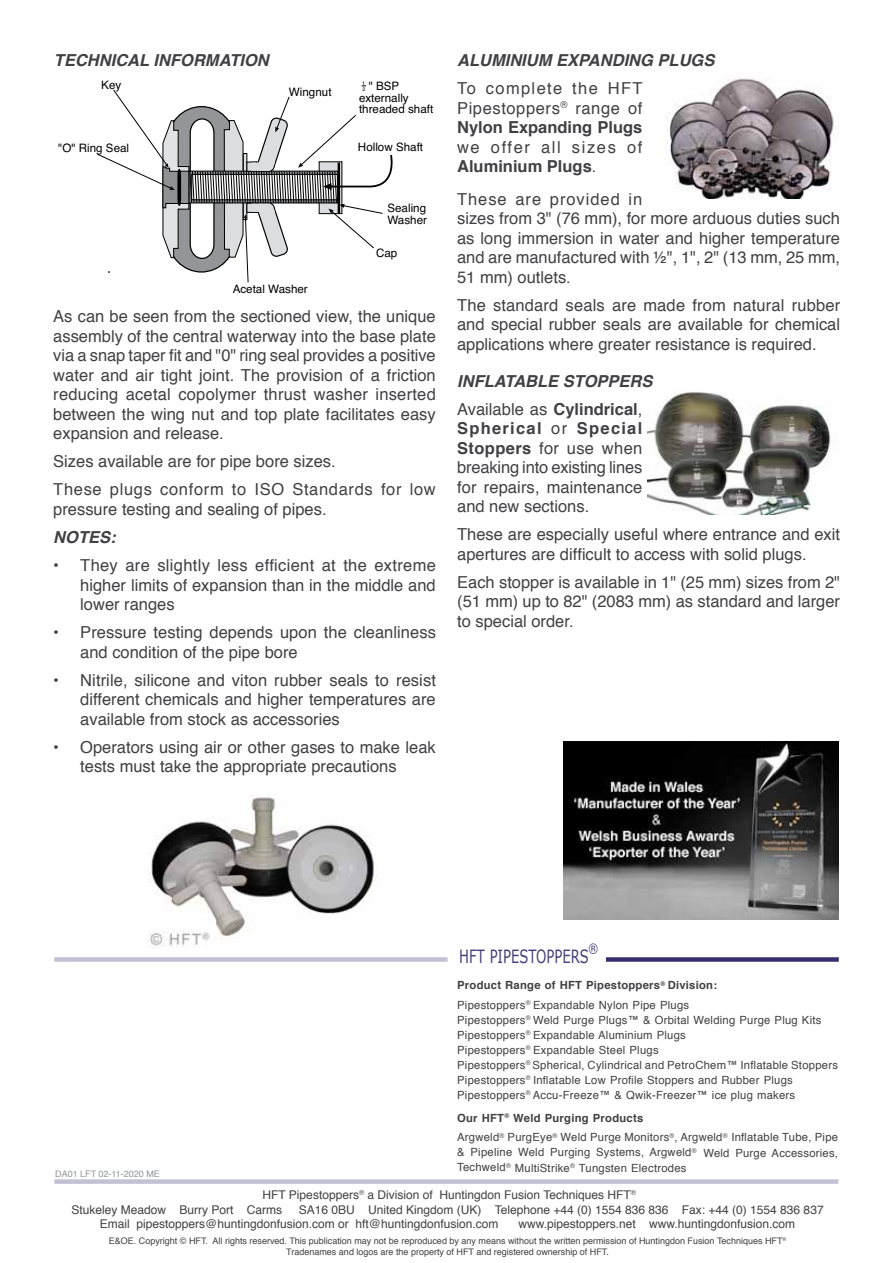
<style>
.page{position:relative;width:893px;height:1263px;background:#fff}
.page>*{position:absolute;margin:0;border:0;box-sizing:border-box;transform-origin:0 0}
.t1{font:18.15px "Verdana";color:#453e78;scale:.72 1}
.t2{font:16.5px/19.5px "Helvetica";color:#414042;text-align:justify}
.t3{font:italic 700 16.5px/28px "Helvetica";color:#414042}
.t4{font:16.5px/19.5px "Helvetica";letter-spacing:.1em;color:#414042}
.t5{font:14.7px "Helvetica";color:#453e78;scale:.83 1}
.t6{font:12px/14.4px "Helvetica";color:#414042}
.t7{font:11.55px/11.6px "Helvetica";color:#000}
.t8{font:11.25px/15px "Helvetica";letter-spacing:.02em;color:#414042}
.t9{font:700 11.25px/19.2px "Helvetica";letter-spacing:.02em;color:#414042}
.t10{font:9px/10.8px "Helvetica";color:#414042;text-align:center}
.t11{font:9px "Helvetica";color:#939598}
.t12{font:5.1px/5.6px "Helvetica";color:#000}
.s1{font-weight:700}
.s2{font-weight:400;font-style:normal}
.s3{font-style:normal}
.s4{font-weight:400}
.s5{color:#000}
</style>
<div class="page">
<div style="left:54px;top:957px;width:394px;height:5px;background:#c2c1d4"></div>
<div style="left:606px;top:957px;width:233px;height:5px;background:#352f6f"></div>
<div style="left:54px;top:1179px;width:784px;height:5px;background:#c2c1d4"></div>
<img style="left:563px;top:742px;width:275px;height:178px">
<img style="left:648px;top:392px;width:183px;height:122px">
<img style="left:667px;top:78px;width:169px;height:120px">
<svg style="left:97px;top:86px;width:296px;height:197px"></svg>
<img style="left:147px;top:797px;width:230px;height:150px">
<p class="t3" style="left:54px;top:47px;width:216px">TECHNICAL INFORMATION</p>
<p class="t7" style="left:101px;top:80px;width:22px">Key</p>
<p class="t7" style="left:58px;top:143px;width:72px">"O" Ring Seal</p>
<p class="t7" style="left:289px;top:86px;width:44px">Wingnut</p>
<p class="t7" style="left:233px;top:283px;width:77px">Acetal Washer</p>
<p class="t7" style="left:359px;top:80px;width:76px;text-indent:10px">" BSP externally threaded shaft</p>
<p class="t12" style="left:362px;top:81px;width:5px">1<br>2</p>
<p class="t7" style="left:358px;top:141px;width:67px">Hollow Shaft</p>
<p class="t7" style="left:387px;top:203px;width:41px">Sealing<br>Washer</p>
<p class="t7" style="left:376px;top:247px;width:23px">Cap</p>
<p class="t2" style="left:53px;top:307px;width:384px">As can be seen from the sectioned view, the unique assembly of the central waterway into the base plate via a snap taper fit and "0" ring seal provides a positive water and air tight joint. The provision of a friction reducing acetal copolymer thrust washer inserted between the wing nut and top plate facilitates easy expansion and release.</p>
<p class="t2" style="left:53px;top:448px;width:284px;line-height:28px">Sizes available are for pipe bore sizes.<br>These plugs conform to ISO</p>
<p class="t2" style="left:53px;top:480px;width:384px;text-indent:239px">Standards for low pressure testing and sealing of pipes.</p>
<p class="t3" style="left:53px;top:523px;width:64px">NOTES:</p>
<p class="t2" style="left:80px;top:556px;width:357px;text-indent:-27px">• They are slightly less efficient at the extreme higher limits of expansion than in the middle and lower ranges</p>
<p class="t2" style="left:80px;top:623px;width:357px;text-indent:-27px">• Pressure testing depends upon the cleanliness and condition of the pipe bore</p>
<p class="t2" style="left:80px;top:670px;width:357px;text-indent:-27px">• Nitrile, silicone and viton rubber seals to resist different chemicals and higher temperatures are available from stock as accessories</p>
<p class="t2" style="left:80px;top:737px;width:357px;text-indent:-27px">• Operators using air or other gases to make leak tests must take the appropriate precautions</p>
<p class="t3" style="left:457px;top:47px;width:259px">ALUMINIUM EXPANDING PLUGS</p>
<p class="t2" style="left:457px;top:79px;width:187px">To complete the HFT Pipestoppers<sup>®</sup> range of <span class="s1">Nylon Expanding Plugs</span></p>
<p class="t4" style="left:457px;top:138px;width:187px">we offer all sizes of<br><span class="s1">Aluminium Plugs</span>.</p>
<p class="t2" style="left:457px;top:190px;width:384px;text-align:left">These are provided in<br>sizes from 3" (76 mm), for more arduous duties such as long immersion in water and higher temperature and are manufactured with ½", 1", 2" (13 mm, 25 mm, 51 mm) outlets.</p>
<p class="t2" style="left:457px;top:296px;width:385px">The standard seals are made from natural rubber and special rubber seals are available for chemical applications where greater resistance is required.</p>
<p class="t3" style="left:457px;top:367px;width:197px">INFLATABLE STOPPERS<br><span class="s2">Available as</span> <span class="s3">Cylindrical</span><span class="s2">,</span></p>
<p class="t2" style="left:457px;top:419px;width:187px"><span class="s1">Spherical</span> or <span class="s1">Special Stoppers</span> for use when breaking into existing lines for repairs, maintenance and new sections.</p>
<p class="t2" style="left:457px;top:525px;width:384px">These are especially useful where entrance and exit apertures are difficult to access with solid plugs.</p>
<p class="t2" style="left:457px;top:573px;width:384px">Each stopper is available in 1" (25 mm) sizes from 2" (51 mm) up to 82" (2083 mm) as standard and larger to special order.</p>
<p class="t11" style="left:55px;top:1167px;width:106px">DA01 LFT 02-11-2020 ME</p>
<p class="t5" style="left:589px;top:938px;width:12px">®</p>
<p class="t9" style="left:457px;top:976px;width:261px">Product Range of HFT Pipestoppers<sup>®</sup> Division:<br><span class="s4">Pipestoppers</span><sup>®</sup> <span class="s4">Expandable Nylon Pipe Plugs</span></p>
<p class="t8" style="left:457px;top:1012px;width:382px">Pipestoppers<sup>®</sup> Weld Purge Plugs™ &amp; Orbital Welding Purge Plug Kits Pipestoppers<sup>®</sup> Expandable Aluminium Plugs<br>Pipestoppers<sup>®</sup> Expandable Steel Plugs<br>Pipestoppers<sup>®</sup> Spherical, Cylindrical and PetroChem™ Inflatable Stoppers Pipestoppers<sup>®</sup> Inflatable Low Profile Stoppers and Rubber Plugs Pipestoppers<sup>®</sup> Accu-Freeze™ &amp; Qwik-Freezer™ ice plug makers</p>
<p class="t8" style="left:457px;top:1109px;width:382px;line-height:19.2px"><span class="s1">Our HFT</span><sup>®</sup> <span class="s1">Weld Purging Products<br></span>Argweld<sup>®</sup> PurgEye<sup>®</sup> Weld Purge Monitors<sup>®</sup>, Argweld<sup>®</sup> Inflatable Tube, Pipe</p>
<p class="t8" style="left:457px;top:1145px;width:382px">&amp; Pipeline Weld Purging Systems, Argweld<sup>®</sup> Weld Purge Accessories,<br>Techweld<sup>®</sup> MultiStrike<sup>®</sup> Tungsten Electrodes</p>
<p class="t1" style="left:459px;top:944px;width:182px">HFT PIPESTOPPERS</p>
<p class="t6" style="left:71px;top:1188px;width:566px;text-indent:191px">HFT Pipestoppers<sup>®</sup> a Division of Huntingdon Fusion Techniques HFT<sup>®<br></sup>Stukeley Meadow Burry Port Carms</p>
<p class="t6" style="left:100px;top:1202px;width:725px;text-indent:199px">SA16 0BU United Kingdom (UK) Telephone +44 (0) 1554 836 836 Fax: +44 (0) 1554 836 837<br>Email pipestoppers@huntingdonfusion.com or hft@huntingdonfusion.com</p>
<p class="t6" style="left:518px;top:1217px;width:278px">www.pipestoppers.net www.huntingdonfusion.com</p>
<p class="t10" style="left:109px;top:1236px;width:679px">E&amp;OE . Copyright © HFT. All rights reserved. This publication may not be reproduced by any means without the written permission of Huntingdon Fusion Techniques HFT<sup>®<br></sup>Tradenames and logos are the property of HFT and registered ownership of HFT<span class="s5">.</span></p>
</div>
